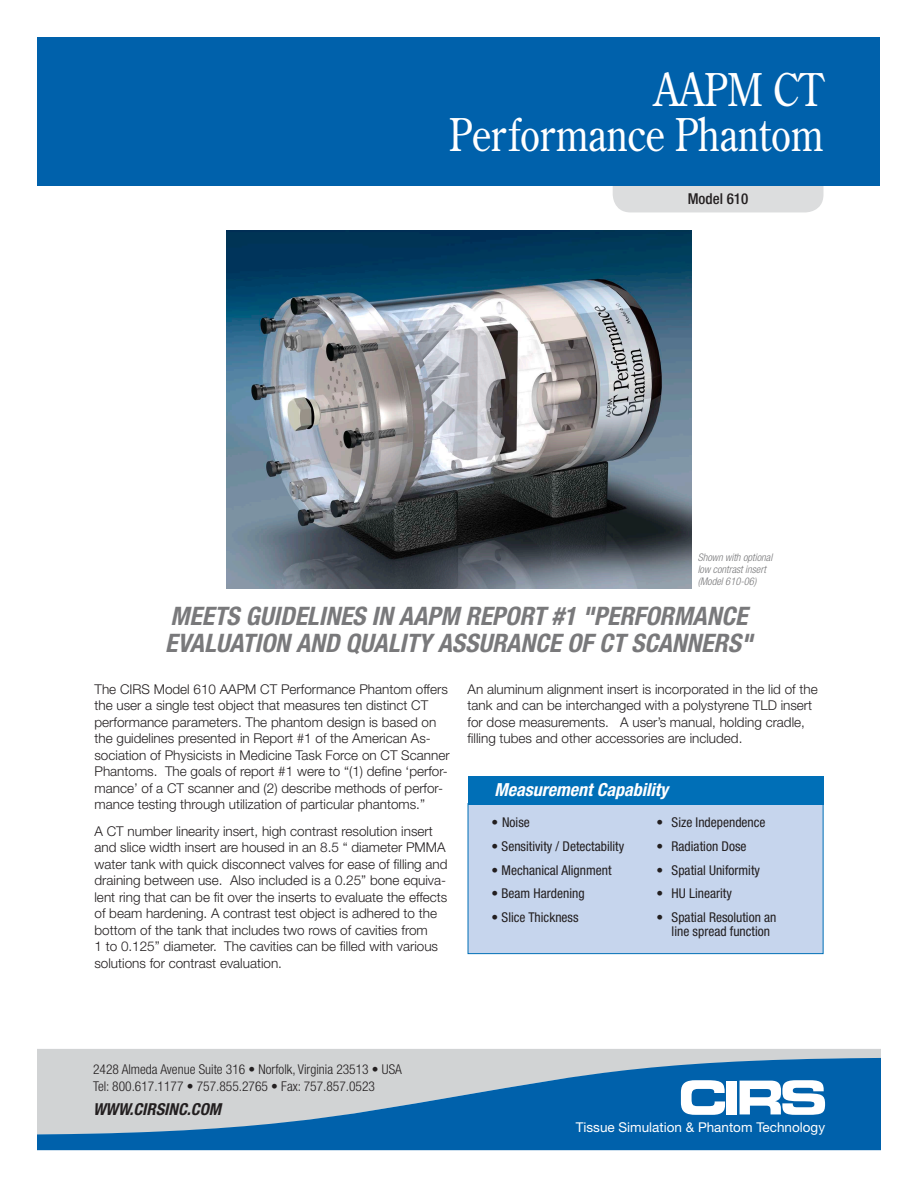
<style>
.page{position:relative;width:918px;height:1188px;background:#fff}
.page>*{position:absolute;margin:0;border:0;box-sizing:border-box;transform-origin:0 0}
.t1{font:45px/45px "Century Old Style";color:#fff;text-align:right;scale:.85 1}
.t2{font:italic 700 condensed 25.5px/27px "Helvetica Neue";color:#79797b;text-align:right}
.t3{font:italic 700 condensed 18px "Helvetica Neue";color:#fff}
.t4{font:italic 700 condensed 16.5px "Helvetica Neue";color:#231f20}
.t5{font:500 condensed 15px "Helvetica Neue";color:#231f20}
.t6{font:300 13.5px/16.5px "Helvetica Neue";color:#231f20}
.t7{font:condensed 13.5px/13.5px "Helvetica Neue";color:#231f20}
.t8{font:300 condensed 13.5px/16.5px "Helvetica Neue";color:#231f20}
.t9{font:13.5px "Helvetica Neue";color:#fff}
.t10{font:italic 300 condensed 10.5px/12px "Helvetica Neue";color:#79797b}
</style>
<div class="page">
<div style="left:613px;top:158px;width:210px;height:54px;background:#dcddde;border-radius:18px"></div>
<div style="left:38px;top:38px;width:842px;height:148px;background:#0061ab"></div>
<div style="left:38px;top:1049px;width:842px;height:9px;background:#d1d3d4"></div>
<svg style="left:38px;top:1058px;width:842px;height:92px;background:#5c93bd"></svg>
<svg style="left:681px;top:1080px;width:44px;height:35px"></svg>
<div style="left:727px;top:1081px;width:10px;height:33px;background:#fff"></div>
<svg style="left:740px;top:1080px;width:85px;height:35px"></svg>
<img style="left:226px;top:230px;width:466px;height:358px">
<div style="left:468px;top:803px;width:356px;height:151px;background:#c6d5ed;border:1px solid #006fb7"></div>
<div style="left:468px;top:776px;width:356px;height:29px;background:#006fb7"></div>
<h1 class="t1" style="left:449px;top:66px;width:442px">AAPM CT<br>Performance Phantom</h1>
<p class="t5" style="left:688px;top:190px;width:62px">Model 610</p>
<p class="t10" style="left:698px;top:551px;width:76px">Shown with optional low contrast insert (Model 610-06)</p>
<h2 class="t2" style="left:165px;top:602px;width:589px">NCE<br>EVALUATION AND QUALITY ASSURA NCE OF CT SCANNERS"</h2>
<h2 class="t2" style="left:171px;top:602px;width:506px">MEETS GUIDELINES IN AAPM REPOR T #1 "PERFORMA</h2>
<p class="t6" style="left:94px;top:680px;width:357px">The CIRS Model 610 AAPM CT Performance Phantom offers the user a single test object that measures ten distinct CT performance parameters. The phantom design is based on the guidelines presented in Report #1 of the American As&shy;sociation of Physicists in Medicine Task Force on CT Scanner Phantoms. The goals of report #1 were to “(1) define ‘perfor&shy;mance’ of a CT scanner and (2) describe methods of perfor&shy;mance testing through utilization of particular phantoms.”</p>
<p class="t6" style="left:94px;top:822px;width:355px">A CT number linearity insert, high contrast resolution insert and slice width insert are housed in an 8.5 “ diameter PMMA water tank with quick disconnect valves for ease of filling and draining between use. Also included is a 0.25” bone equiva&shy;lent ring that can be fit over the inserts to evaluate the effects of beam hardening. A contrast test object is adhered to the bottom of the tank that includes two rows of cavities from<br>1 to 0.125” diameter. The cavities can be filled with various solutions for contrast evaluation.</p>
<p class="t6" style="left:468px;top:680px;width:352px">An aluminum alignment insert is incorporated in the lid of the tank and can be interchanged with a polystyrene TLD insert for dose measurements. A user’s manual, holding cradle, filling tubes and other accessories are included.</p>
<h3 class="t3" style="left:495px;top:779px;width:176px">MEASUREMENT CAPABILITY</h3>
<p class="t7" style="left:492px;top:816px;width:40px">• Noise</p>
<p class="t7" style="left:657px;top:816px;width:110px">• Size Independence</p>
<p class="t7" style="left:492px;top:839px;width:134px">• Sensitivity / Detectability</p>
<p class="t7" style="left:657px;top:839px;width:91px">• Radiation Dose</p>
<p class="t7" style="left:492px;top:863px;width:121px">• Mechanical Alignment</p>
<p class="t7" style="left:657px;top:863px;width:105px">• Spatial Uniformity</p>
<p class="t7" style="left:492px;top:887px;width:94px">• Beam Hardening</p>
<p class="t7" style="left:657px;top:887px;width:77px">• HU Linearity</p>
<p class="t7" style="left:492px;top:910px;width:88px">• Slice Thickness</p>
<p class="t7" style="left:672px;top:910px;width:106px;text-indent:-15px">• Spatial Resolution an line spread function</p>
<p class="t8" style="left:93px;top:1061px;width:310px">2428 Almeda Avenue Suite 316 • Norfolk, Virginia 23513 • USA<br>Tel: 800.617.1177 • 757.855.2765 • Fax: 757.857.0523</p>
<p class="t4" style="left:93px;top:1099px;width:130px">WWW.CIRSINC.COM</p>
<p class="t9" style="left:576px;top:1119px;width:251px">Tissue Simulation &amp; Phantom Technology</p>
</div>
